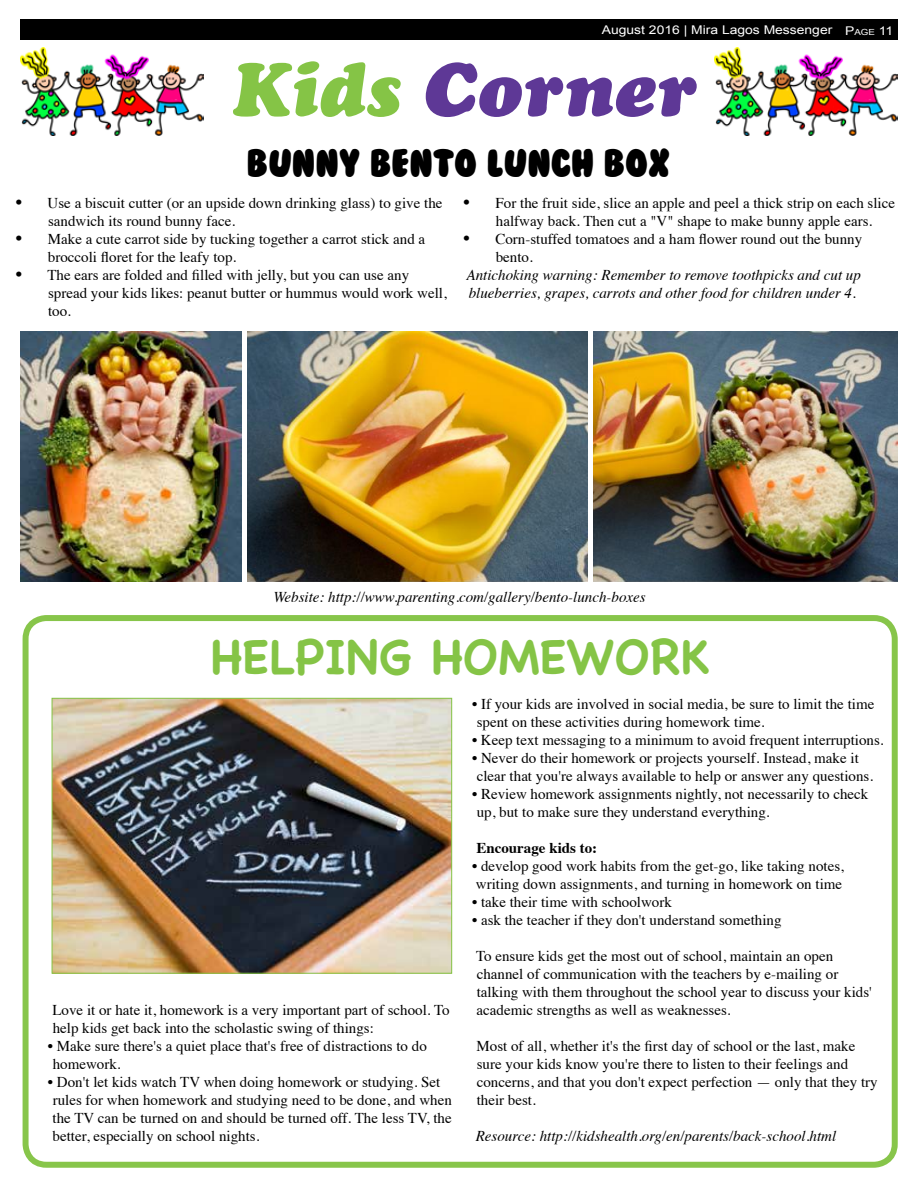
<style>
.page{position:relative;width:918px;height:1188px;background:#fff}
.page>*{position:absolute;margin:0;border:0;box-sizing:border-box;transform-origin:0 0}
.t1{font:italic 75px "Cooper Black Std";color:#5e3896}
.t2{font:700 48px "Chalkboard";color:#85c446}
.t3{font:36px "Bubble Gum";color:#000}
.t4{font:15px/18px "Times";color:#000}
.t5{font:italic 15px/18px "Times";color:#000}
.t6{font:700 15px "Times";color:#000}
.t7{font:12px "Arial";color:#fff;scale:1.16 1}
.s1{font-style:inherit}
.s2{color:#85c446}
.s3{font-size:18px}
</style>
<div class="page">
<img style="left:594px;top:332px;width:304px;height:249px">
<img style="left:248px;top:332px;width:339px;height:249px">
<img style="left:20px;top:332px;width:221px;height:249px">
<div style="left:23px;top:615px;width:875px;height:553px;border:6px solid #85c446;border-radius:21px"></div>
<img style="left:54px;top:700px;width:396px;height:271px">
<div style="left:52px;top:698px;width:400px;height:275px;border:1px solid #85c446"></div>
<div style="left:20px;top:20px;width:878px;height:20px;background:#000"></div>
<img style="left:714px;top:48px;width:184px;height:88px">
<img style="left:20px;top:48px;width:184px;height:88px">
<p class="t7" style="left:602px;top:22px;width:253px">August 2016 | Mira Lagos Messenger <span class="s1">P</span><sub>age</sub> <span class="s1">11</span></p>
<h1 class="t1" style="left:232px;top:43px;width:465px"><span class="s2">Kids</span> Corner</h1>
<h3 class="t3" style="left:247px;top:146px;width:425px">BUNNY BENTO LUNCH BOX</h3>
<p class="t4" style="left:48px;top:193px;width:396px;text-indent:-32px"><span class="s3">•</span> Use a biscuit cutter (or an upside down drinking glass) to give the sandwich its round bunny face.</p>
<p class="t4" style="left:48px;top:229px;width:379px;text-indent:-32px"><span class="s3">•</span> Make a cute carrot side by tucking together a carrot stick and a broccoli floret for the leafy top.</p>
<p class="t4" style="left:48px;top:265px;width:400px;text-indent:-32px"><span class="s3">•</span> The ears are folded and filled with jelly, but you can use any spread your kids likes: peanut butter or hummus would work well, too.</p>
<p class="t4" style="left:496px;top:193px;width:401px;text-indent:-32px"><span class="s3">•</span> For the fruit side, slice an apple and peel a thick strip on each slice halfway back. Then cut a "V" shape to make bunny apple ears.</p>
<p class="t4" style="left:496px;top:229px;width:368px;text-indent:-32px"><span class="s3">•</span> Corn-stuffed tomatoes and a ham flower round out the bunny bento.</p>
<p class="t5" style="left:467px;top:265px;width:396px">Antichoking warning: Remember to remove toothpicks and cut up blueberries, grapes, carrots and other food for children under 4.</p>
<p class="t5" style="left:273px;top:587px;width:374px">Website: http://www.parenting.com/gallery/bento-lunch-boxes</p>
<h2 class="t2" style="left:211px;top:628px;width:501px">HELPING HOMEWORK</h2>
<p class="t4" style="left:52px;top:1000px;width:399px">Love it or hate it, homework is a very important part of school. To help kids get back into the scholastic swing of things:</p>
<p class="t4" style="left:53px;top:1036px;width:376px;text-indent:-5px">• Make sure there's a quiet place that's free of distractions to do homework.</p>
<p class="t4" style="left:53px;top:1072px;width:401px;text-indent:-5px">• Don't let kids watch TV when doing homework or studying. Set rules for when homework and studying need to be done, and when the TV can be turned on and should be turned off. The less TV, the better, especially on school nights.</p>
<p class="t4" style="left:477px;top:694px;width:399px;text-indent:-5px">• If your kids are involved in social media, be sure to limit the time spent on these activities during homework time.</p>
<p class="t4" style="left:472px;top:730px;width:413px">• Keep text messaging to a minimum to avoid frequent interruptions.</p>
<p class="t4" style="left:477px;top:748px;width:398px;text-indent:-5px">• Never do their homework or projects yourself. Instead, make it clear that you're always available to help or answer any questions.</p>
<p class="t4" style="left:477px;top:784px;width:393px;text-indent:-5px">• Review homework assignments nightly, not necessarily to check up, but to make sure they understand everything.</p>
<p class="t6" style="left:476px;top:834px;width:122px">Encourage kids to:</p>
<p class="t4" style="left:472px;top:856px;width:373px">• develop good work habits from the get-go, like taking notes, writing down assignments, and turning in homework on time</p>
<p class="t4" style="left:472px;top:892px;width:201px">• take their time with schoolwork</p>
<p class="t4" style="left:472px;top:910px;width:311px">• ask the teacher if they don't understand something</p>
<p class="t4" style="left:476px;top:946px;width:397px">To ensure kids get the most out of school, maintain an open channel of communication with the teachers by e-mailing or talking with them throughout the school year to discuss your kids' academic strengths as well as weaknesses.</p>
<p class="t4" style="left:477px;top:1036px;width:403px">Most of all, whether it's the first day of school or the last, make sure your kids know you're there to listen to their feelings and concerns, and that you don't expect perfection — only that they try their best.</p>
<p class="t5" style="left:476px;top:1126px;width:362px">Resource: http://kidshealth.org/en/parents/back-school.html</p>
</div>
